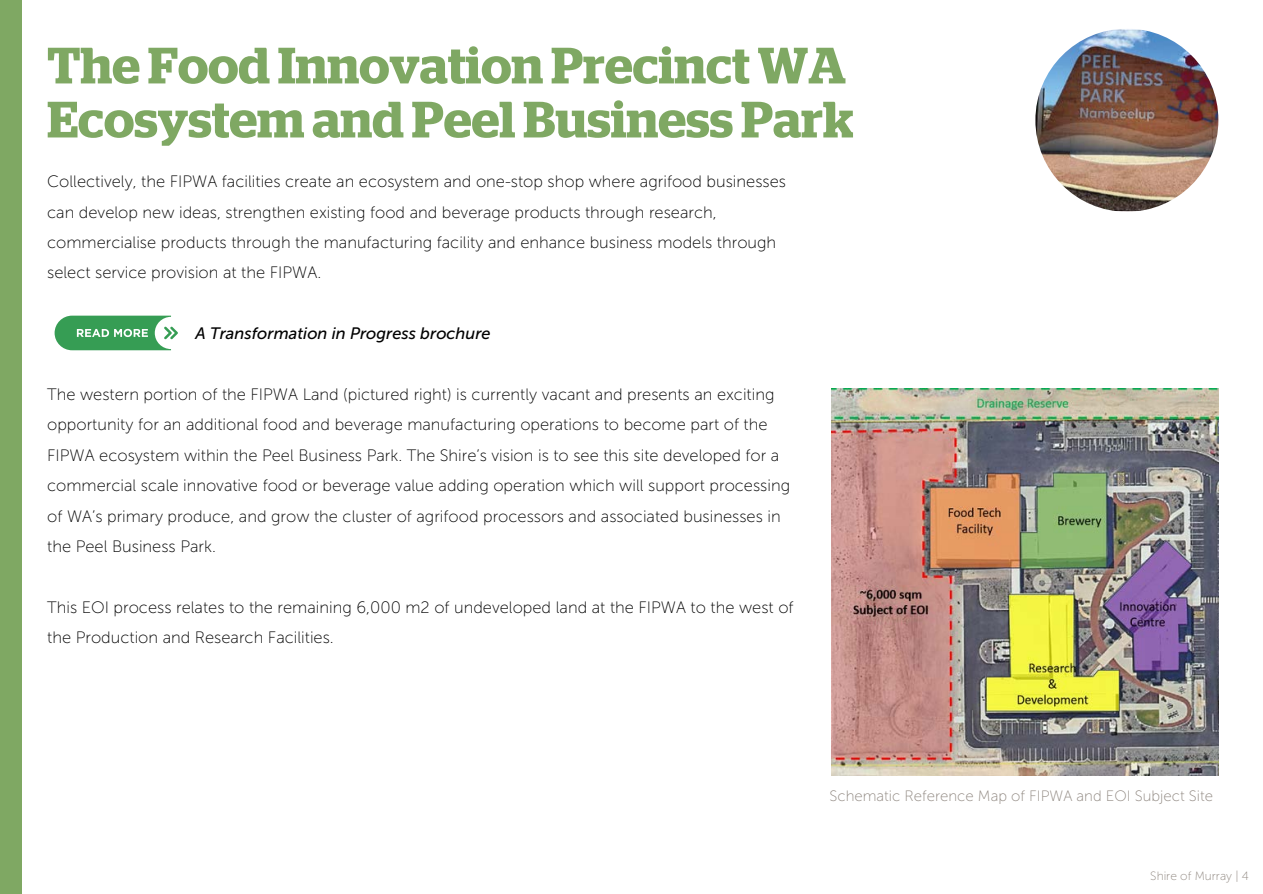
<style>
.page{position:relative;width:1263px;height:894px;background:#fff}
.page>*{position:absolute;margin:0;border:0;box-sizing:border-box;transform-origin:0 0}
.t1{font:600 51px/54px "Stag";color:#7fa863}
.t2{font:16.5px/30.3px "Museo Sans 100";color:#000}
.t3{font:italic 16.5px "Museo Sans 500";color:#000}
.t4{font:15px "Museo Sans 100";color:#8f8780}
.t5{font:12px "Museo Sans 100";color:#8f8780}
</style>
<div class="page">
<img style="left:1035px;top:29px;width:183px;height:183px;border-radius:50%">
<div style="left:0;top:0;width:22px;height:893px;background:#7fa863"></div>
<svg style="left:55px;top:315px;width:123px;height:35px"></svg>
<img style="left:832px;top:388px;width:386px;height:387px">
<p class="t1" style="left:47px;top:39px;width:808px">The Food Innovation Precinct WA<br>Ecosystem and Peel Business Park</p>
<p class="t2" style="left:47px;top:166px;width:740px">Collectively, the FIPWA facilities create an ecosystem and one-stop shop where agrifood businesses can develop new ideas, strengthen existing food and beverage products through research, commercialise products through the manufacturing facility and enhance business models through select service provision at the FIPWA.</p>
<p class="t3" style="left:195px;top:323px;width:297px">A Transformation in Progress brochure</p>
<p class="t2" style="left:47px;top:379px;width:744px">The western portion of the FIPWA Land (pictured right) is currently vacant and presents an exciting opportunity for an additional food and beverage manufacturing operations to become part of the FIPWA ecosystem within the Peel Business Park. The Shire’s vision is to see this site developed for a commercial scale innovative food or beverage value adding operation which will support processing of WA’s primary produce, and grow the cluster of agrifood processors and associated businesses in the Peel Business Park.</p>
<p class="t2" style="left:47px;top:591px;width:748px">This EOI process relates to the remaining 6,000 m2 of undeveloped land at the FIPWA to the west of the Production and Research Facilities.</p>
<p class="t4" style="left:829px;top:787px;width:385px">Schematic Reference Map of FIPWA and EOI Subject Site</p>
<p class="t5" style="left:1150px;top:868px;width:100px">Shire of Murray | 4</p>
</div>
